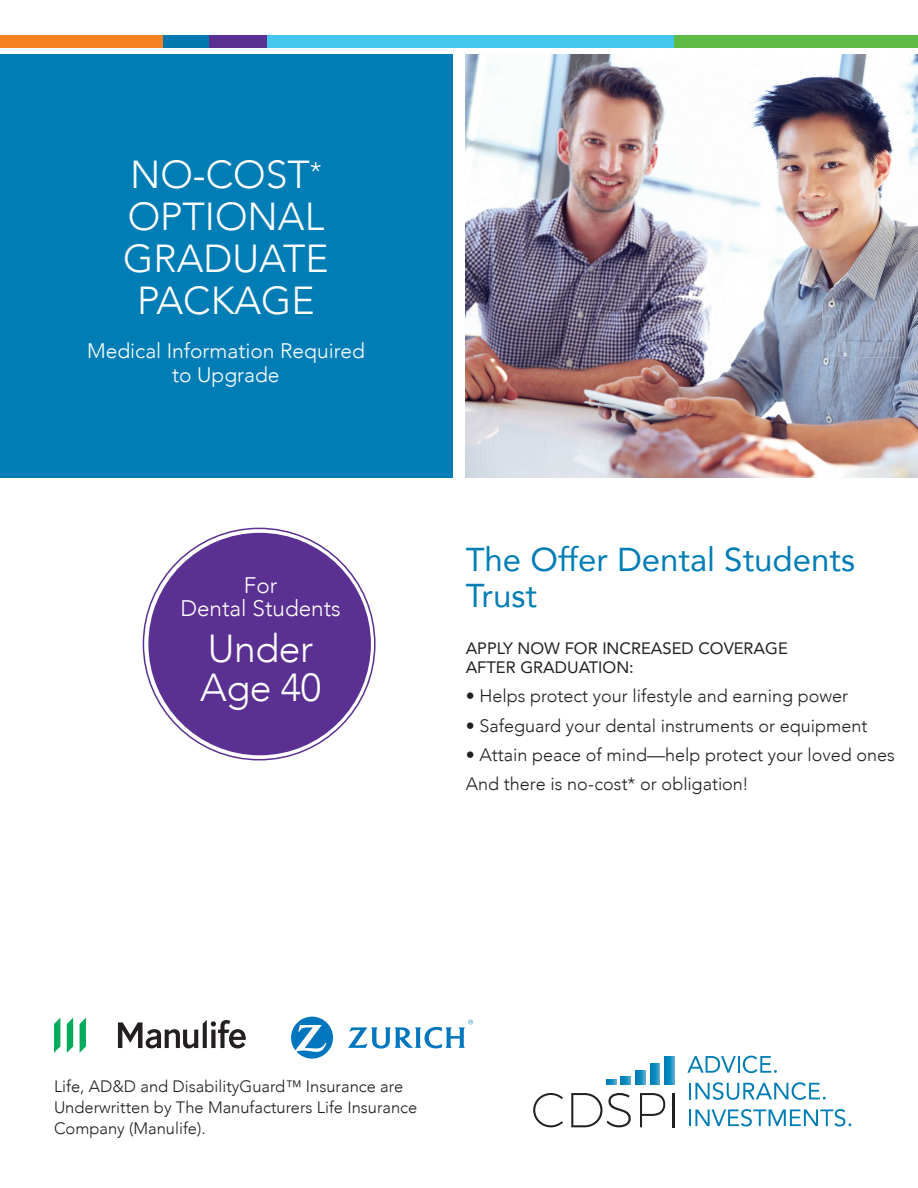
<style>
.page{position:relative;width:918px;height:1188px;background:#fff}
.page>*{position:absolute;margin:0;border:0;box-sizing:border-box;transform-origin:0 0}
.t1{font:300 39px/42px "Avenir";color:#fff;text-align:center}
.t2{font:33px/36px "Avenir";color:#007db5}
.t3{font:300 22.5px/22.5px "Avenir";color:#fff;text-align:center}
.t4{font:300 21px/24px "Avenir";color:#fff;text-align:center}
.t5{font:300 18px/29.2px "Avenir";color:#231f20}
.t6{font:300 16.5px/21px "Avenir";color:#231f20}
.t7{font:16.5px/19.5px "Avenir";color:#231f20}
</style>
<div class="page">
<div style="left:0;top:54px;width:452px;height:423px;background:#007db5"></div>
<svg style="left:665px;top:1056px;width:10px;height:28px"></svg>
<svg style="left:650px;top:1064px;width:10px;height:20px"></svg>
<svg style="left:606px;top:1071px;width:39px;height:13px"></svg>
<svg style="left:687px;top:1056px;width:90px;height:17px"></svg>
<svg style="left:689px;top:1082px;width:137px;height:18px"></svg>
<svg style="left:689px;top:1109px;width:162px;height:18px"></svg>
<svg style="left:533px;top:1093px;width:30px;height:34px"></svg>
<svg style="left:571px;top:1093px;width:60px;height:34px"></svg>
<svg style="left:640px;top:1093px;width:25px;height:34px"></svg>
<hr style="left:673px;top:1093px;width:2px;height:34px;background:#231f20">
<div style="left:208px;top:35px;width:59px;height:12px;background:#5a3092"></div>
<div style="left:672px;top:35px;width:246px;height:12px;background:#60bb46"></div>
<div style="left:0;top:35px;width:164px;height:12px;background:#f58220"></div>
<div style="left:267px;top:35px;width:407px;height:12px;background:#44c7ee"></div>
<div style="left:163px;top:35px;width:46px;height:12px;background:#0078ae"></div>
<img style="left:466px;top:54px;width:452px;height:423px">
<div style="left:148px;top:533px;width:223px;height:222px;background:#5a3092;border-radius:50%"></div>
<svg style="left:118px;top:1020px;width:128px;height:28px"></svg>
<svg style="left:80px;top:1018px;width:6px;height:35px"></svg>
<svg style="left:67px;top:1018px;width:6px;height:35px"></svg>
<svg style="left:54px;top:1018px;width:6px;height:35px"></svg>
<svg style="left:291px;top:1017px;width:42px;height:42px"></svg>
<svg style="left:348px;top:1020px;width:125px;height:29px"></svg>
<h1 class="t1" style="left:123px;top:154px;width:207px">NO-COST<sup>*<br></sup>OPTIONAL<br>GRADUATE<br>PACKAGE</h1>
<p class="t4" style="left:87px;top:339px;width:279px">Medical Information Required to Upgrade</p>
<p class="t3" style="left:180px;top:575px;width:162px">For<br>Dental Students</p>
<h1 class="t1" style="left:200px;top:629px;width:122px;line-height:39px;text-align:left">Under<br>Age 40</h1>
<h2 class="t2" style="left:466px;top:541px;width:391px">The Offer Dental Students<br>Trust</h2>
<p class="t7" style="left:466px;top:638px;width:324px">APPLY NOW FOR INCREASED COVERAGE<br>AFTER GRADUATION:</p>
<p class="t5" style="left:466px;top:682px;width:384px">• Helps protect your lifestyle and earning power</p>
<p class="t5" style="left:466px;top:711px;width:403px">• Safeguard your dental instruments or equipment</p>
<p class="t5" style="left:466px;top:740px;width:431px">• Attain peace of mind—help protect your loved ones<br>And there is no-cost* or obligation!</p>
<p class="t6" style="left:54px;top:1076px;width:365px">Life, AD&amp;D and DisabilityGuard™ Insurance are<br>Underwritten by The Manufacturers Life Insurance<br>Company (Manulife).</p>
</div>
